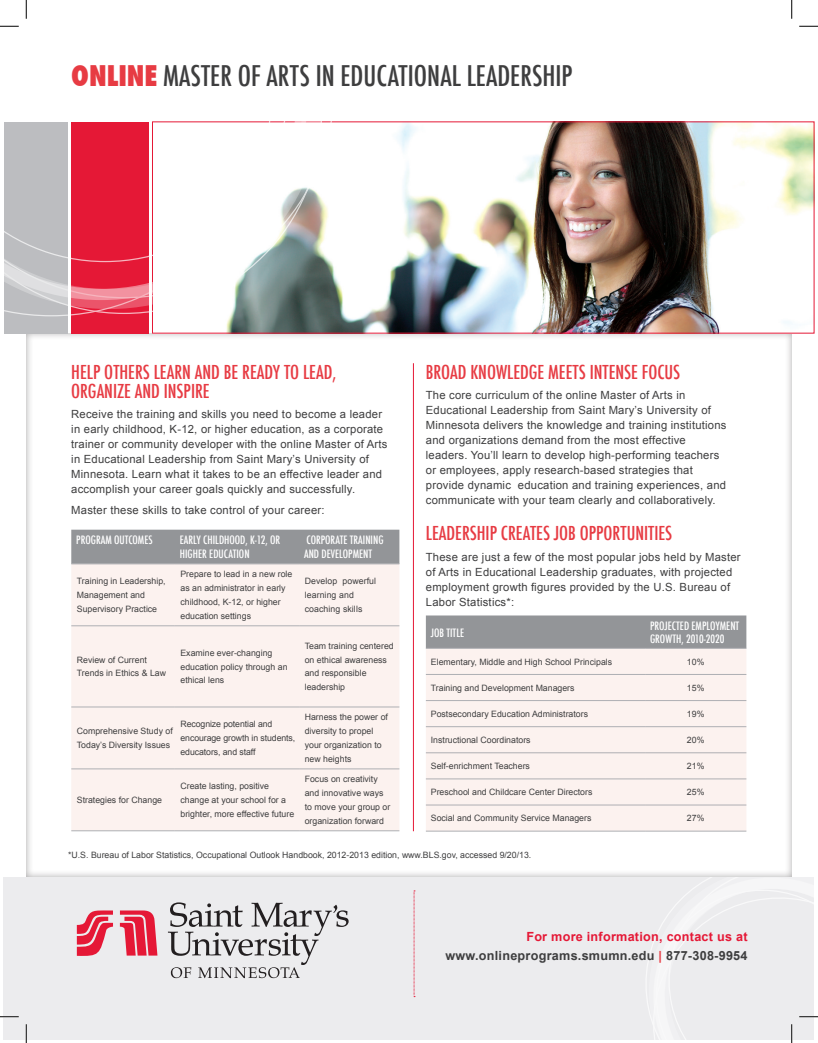
<style>
.page{position:relative;width:818px;height:1043px;background:#fff}
.page>*{position:absolute;margin:0;border:0;box-sizing:border-box;transform-origin:0 0}
.t1{font:500 condensed 27.75px "Futura";color:#3e3e3f}
.t2{font:500 condensed 18.75px/18.8px "Futura";color:#e73b43}
.t3{font:700 12.62px "Arial";letter-spacing:.02em;color:#3e3e3f}
.t4{font:700 12.62px "Arial";letter-spacing:.02em;color:#e51836}
.t5{font:11.25px/15px "Arial";letter-spacing:.02em;color:#3e3e3f}
.t6{font:500 condensed 11.25px/13.5px "Futura";color:#fff}
.t7{font:8.75px/13.8px "Arial";color:#3e3e3f}
.s1{font-weight:800;color:#e73b43}
.s2{color:#e73b43}
</style>
<div class="page">
<div style="left:4px;top:876px;width:810px;height:163px;background:#ececee"></div>
<svg style="left:120px;top:910px;width:37px;height:45px"></svg>
<svg style="left:77px;top:910px;width:36px;height:46px"></svg>
<svg style="left:168px;top:902px;width:180px;height:76px"></svg>
<div style="left:25px;top:332px;width:766px;height:546px;background:#fff"></div>
<div style="left:71px;top:122px;width:78px;height:211px;background:#e51836"></div>
<div style="left:4px;top:122px;width:64px;height:211px;background:#bcbdc0"></div>
<img style="left:226px;top:124px;width:586px;height:207px">
<svg style="left:323px;top:121px;width:11px;height:177px"></svg>
<svg style="left:272px;top:121px;width:51px;height:188px"></svg>
<svg style="left:4px;top:262px;width:268px;height:54px"></svg>
<svg style="left:4px;top:121px;width:286px;height:141px"></svg>
<hr style="left:413px;top:363px;width:1px;height:468px;background:#e51836">
<svg style="left:413px;top:890px;width:2px;height:107px"></svg>
<div style="left:71px;top:529px;width:328px;height:34px;background:#939598"></div>
<div style="left:71px;top:564px;width:328px;height:266px;background:#fcf2ef"></div>
<hr style="left:71px;top:563px;width:104px;height:1px;background:#aeafb3">
<hr style="left:175px;top:563px;width:124px;height:1px;background:#aeafb3">
<hr style="left:299px;top:563px;width:100px;height:1px;background:#aeafb3">
<hr style="left:71px;top:625px;width:104px;height:1px;background:#aeafb3">
<hr style="left:175px;top:625px;width:124px;height:1px;background:#aeafb3">
<hr style="left:299px;top:625px;width:100px;height:1px;background:#aeafb3">
<hr style="left:71px;top:706px;width:104px;height:1px;background:#aeafb3">
<hr style="left:175px;top:706px;width:124px;height:1px;background:#aeafb3">
<hr style="left:299px;top:706px;width:100px;height:1px;background:#aeafb3">
<hr style="left:71px;top:768px;width:104px;height:1px;background:#aeafb3">
<hr style="left:175px;top:768px;width:124px;height:1px;background:#aeafb3">
<hr style="left:299px;top:768px;width:100px;height:1px;background:#aeafb3">
<hr style="left:71px;top:830px;width:104px;height:1px;background:#aeafb3">
<hr style="left:175px;top:830px;width:124px;height:1px;background:#aeafb3">
<hr style="left:299px;top:830px;width:100px;height:1px;background:#aeafb3">
<div style="left:426px;top:615px;width:320px;height:33px;background:#939598"></div>
<div style="left:426px;top:649px;width:320px;height:181px;background:#fcf2ef"></div>
<hr style="left:426px;top:648px;width:219px;height:1px;background:#aeafb3">
<hr style="left:645px;top:648px;width:101px;height:1px;background:#aeafb3">
<hr style="left:426px;top:674px;width:219px;height:1px;background:#aeafb3">
<hr style="left:645px;top:674px;width:101px;height:1px;background:#aeafb3">
<hr style="left:426px;top:700px;width:219px;height:1px;background:#aeafb3">
<hr style="left:645px;top:700px;width:101px;height:1px;background:#aeafb3">
<hr style="left:426px;top:726px;width:219px;height:1px;background:#aeafb3">
<hr style="left:645px;top:726px;width:101px;height:1px;background:#aeafb3">
<hr style="left:426px;top:752px;width:219px;height:1px;background:#aeafb3">
<hr style="left:645px;top:752px;width:101px;height:1px;background:#aeafb3">
<hr style="left:426px;top:778px;width:219px;height:1px;background:#aeafb3">
<hr style="left:645px;top:778px;width:101px;height:1px;background:#aeafb3">
<hr style="left:426px;top:804px;width:219px;height:1px;background:#aeafb3">
<hr style="left:645px;top:804px;width:101px;height:1px;background:#aeafb3">
<hr style="left:426px;top:830px;width:219px;height:1px;background:#aeafb3">
<hr style="left:645px;top:830px;width:101px;height:1px;background:#aeafb3">
<svg style="left:0;top:25px;width:19px;height:2px"></svg>
<svg style="left:799px;top:25px;width:19px;height:2px"></svg>
<svg style="left:0;top:1015px;width:19px;height:2px"></svg>
<svg style="left:25px;top:0;width:2px;height:19px"></svg>
<svg style="left:25px;top:1024px;width:2px;height:18px"></svg>
<svg style="left:791px;top:0;width:1px;height:19px"></svg>
<svg style="left:634px;top:852px;width:184px;height:190px"></svg>
<p class="t1" style="left:71px;top:57px;width:502px"><span class="s1">ONLINE</span> MASTER OF ARTS IN EDUCATIONAL LEADERSHIP</p>
<p class="t2" style="left:71px;top:362px;width:266px">HELP OTHERS LEARN AND BE READY TO LEAD,<br>ORGANIZE AND INSPIRE</p>
<p class="t5" style="left:71px;top:407px;width:318px">Receive the training and skills you need to become a leader in early childhood, K-12, or higher education, as a corporate trainer or community developer with the online Master of Arts in Educational Leadership from Saint Mary’s University of Minnesota. Learn what it takes to be an effective leader and accomplish your career goals quickly and successfully.</p>
<p class="t5" style="left:71px;top:502px;width:255px">Master these skills to take control of your career:</p>
<p class="t6" style="left:76px;top:533px;width:78px">PROGRAM OUTCOMES</p>
<p class="t6" style="left:180px;top:533px;width:102px">EARLY CHILDHOOD, K-12, OR<br>HIGHER EDUCATION</p>
<p class="t6" style="left:304px;top:533px;width:81px">CORPORATE TRAINING<br>AND DEVELOPMENT</p>
<p class="t7" style="left:77px;top:574px;width:90px">Training in Leadership,<br>Management and<br>Supervisory Practice</p>
<p class="t7" style="left:180px;top:567px;width:113px">Prepare to lead in a new role as an administrator in early childhood, K-12, or higher education settings</p>
<p class="t7" style="left:305px;top:574px;width:73px">Develop powerful learning and coaching skills</p>
<p class="t7" style="left:77px;top:653px;width:91px">Review of Current<br>Trends in Ethics &amp; Law</p>
<p class="t7" style="left:180px;top:646px;width:109px">Examine ever-changing education policy through an ethical lens</p>
<p class="t7" style="left:305px;top:639px;width:90px">Team training centered on ethical awareness and responsible leadership</p>
<p class="t7" style="left:77px;top:724px;width:97px">Comprehensive Study of<br>Today’s Diversity Issues</p>
<p class="t7" style="left:180px;top:717px;width:116px">Recognize potential and encourage growth in students, educators, and staff</p>
<p class="t7" style="left:305px;top:710px;width:85px">Harness the power of diversity to propel your organization to new heights</p>
<p class="t7" style="left:77px;top:793px;width:87px">Strategies for Change</p>
<p class="t7" style="left:180px;top:779px;width:115px">Create lasting, positive change at your school for a brighter, more effective future</p>
<p class="t7" style="left:305px;top:772px;width:87px">Focus on creativity and innovative ways to move your group or organization forward</p>
<p class="t2" style="left:426px;top:362px;width:256px">BROAD KNOWLEDGE MEETS INTENSE FOCUS</p>
<p class="t5" style="left:426px;top:388px;width:302px">The core curriculum of the online Master of Arts in Educational Leadership from Saint Mary’s University of Minnesota delivers the knowledge and training institutions and organizations demand from the most effective leaders. You’ll learn to develop high-performing teachers or employees, apply research-based strategies that provide dynamic education and training experiences, and communicate with your team clearly and collaboratively.</p>
<p class="t2" style="left:426px;top:524px;width:248px">LEADERSHIP CREATES JOB OPPORTUNITIES</p>
<p class="t5" style="left:426px;top:549px;width:316px">These are just a few of the most popular jobs held by Master of Arts in Educational Leadership graduates, with projected employment growth figures provided by the U.S. Bureau of Labor Statistics*:</p>
<p class="t6" style="left:431px;top:625px;width:35px">JOB TITLE</p>
<p class="t6" style="left:650px;top:619px;width:91px">PROJECTED EMPLOYMENT<br>GROWTH, 2010-2020</p>
<p class="t7" style="left:431px;top:654px;width:183px">Elementary, Middle and High School Principals</p>
<p class="t7" style="left:687px;top:654px;width:19px">10%</p>
<p class="t7" style="left:431px;top:681px;width:145px">Training and Development Managers</p>
<p class="t7" style="left:687px;top:681px;width:19px">15%</p>
<p class="t7" style="left:431px;top:707px;width:159px">Postsecondary Education Administrators</p>
<p class="t7" style="left:687px;top:707px;width:19px">19%</p>
<p class="t7" style="left:431px;top:733px;width:101px">Instructional Coordinators</p>
<p class="t7" style="left:687px;top:733px;width:19px">20%</p>
<p class="t7" style="left:431px;top:759px;width:101px">Self-enrichment Teachers</p>
<p class="t7" style="left:687px;top:759px;width:19px">21%</p>
<p class="t7" style="left:431px;top:785px;width:163px">Preschool and Childcare Center Directors</p>
<p class="t7" style="left:687px;top:785px;width:19px">25%</p>
<p class="t7" style="left:431px;top:811px;width:162px">Social and Community Service Managers</p>
<p class="t7" style="left:687px;top:811px;width:19px">27%</p>
<p class="t7" style="left:68px;top:848px;width:464px">*U.S. Bureau of Labor Statistics, Occupational Outlook Handbook, 2012-2013 edition, www.BLS.gov, accessed 9/20/13.</p>
<p class="t4" style="left:526px;top:928px;width:223px">For more information, contact us at</p>
<p class="t3" style="left:445px;top:947px;width:303px">www.onlineprograms.smumn.edu <span class="s2">|</span> 877-308-9954</p>
</div>
